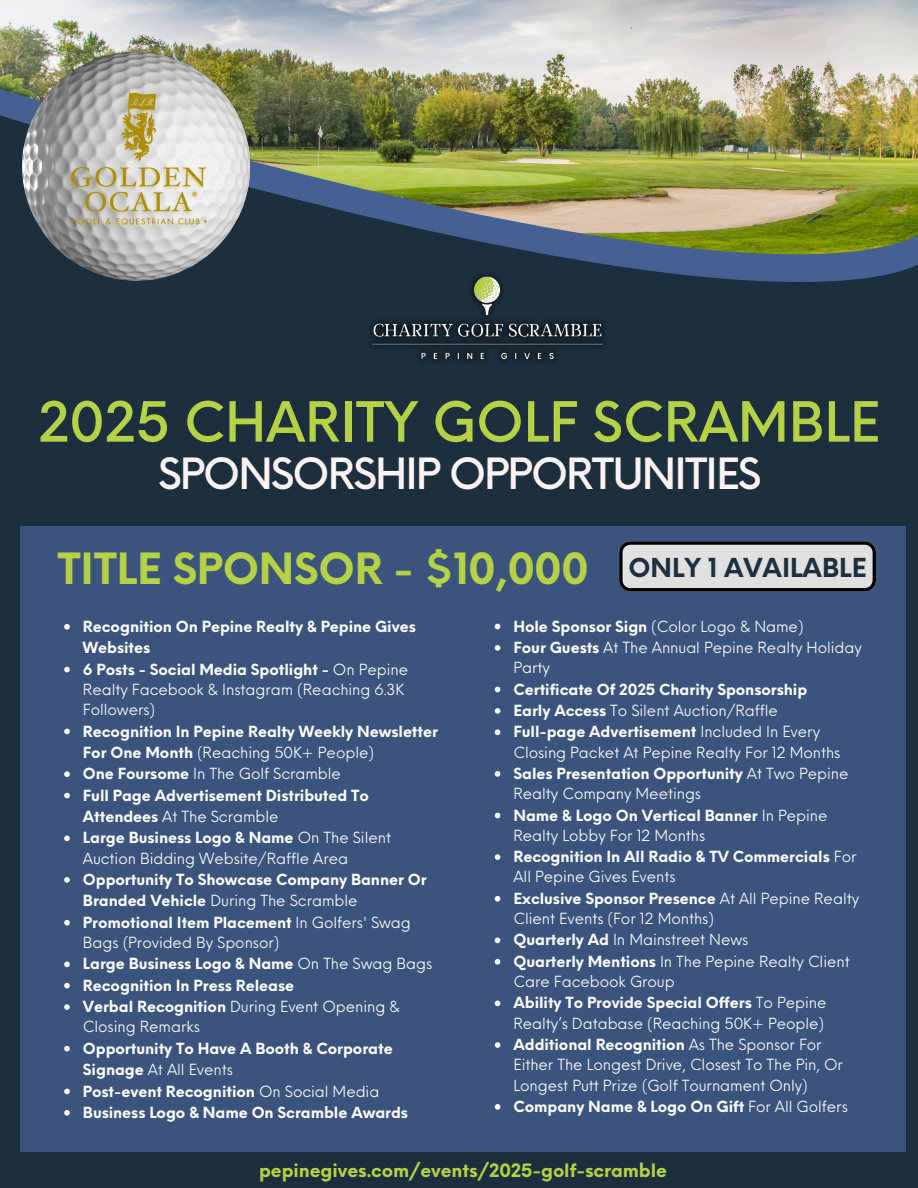
<style>
.page{position:relative;width:918px;height:1188px;background:#fff}
.page>*{position:absolute;margin:0;border:0;box-sizing:border-box;transform-origin:0 0}
.t1{font:500 54px "Neue Einstellung";letter-spacing:-.005em;color:#b6d145}
.t2{font:500 42px "Neue Einstellung";letter-spacing:-.045em;color:#fff3f3}
.t3{font:700 42px "Neue Einstellung";letter-spacing:-.005em;color:#b6d145}
.t4{font:700 25.5px "Neue Einstellung";color:#1b2f3e}
.t5{font:700 18px "Neue Einstellung";letter-spacing:-.005em;color:#b6d145}
.t6{font:15px/20.2px "Neue Einstellung";letter-spacing:-.005em;color:#fff}
.t7{font:700 15px/21.3px "Neue Einstellung";letter-spacing:-.005em;color:#fff}
.s1{font-weight:700}
.s2{font-weight:400}
</style>
<div class="page">
<img style="left:0;top:0;width:918px;height:87px">
<img style="left:274px;top:87px;width:644px;height:27px">
<div style="left:0;top:847px;width:918px;height:341px;background:#1b2f3e"></div>
<img style="left:274px;top:114px;width:644px;height:193px">
<div style="left:0;top:307px;width:918px;height:714px;background:#1b2f3e"></div>
<svg style="left:274px;top:166px;width:322px;height:141px;background:#5b6c5c"></svg>
<div style="left:21px;top:526px;width:884px;height:626px;background:#3a547d"></div>
<img style="left:0;top:18px;width:274px;height:289px">
<img style="left:64px;top:83px;width:159px;height:156px">
<svg style="left:619px;top:541px;width:257px;height:50px;background:#bebdbe"></svg>
<img style="left:340px;top:252px;width:296px;height:110px">
<svg style="left:64px;top:624px;width:6px;height:6px"></svg>
<svg style="left:64px;top:667px;width:6px;height:5px"></svg>
<svg style="left:64px;top:729px;width:6px;height:5px"></svg>
<svg style="left:64px;top:771px;width:6px;height:6px"></svg>
<svg style="left:64px;top:793px;width:6px;height:5px"></svg>
<svg style="left:64px;top:836px;width:6px;height:5px"></svg>
<svg style="left:64px;top:877px;width:6px;height:6px"></svg>
<svg style="left:64px;top:920px;width:6px;height:6px"></svg>
<svg style="left:64px;top:962px;width:6px;height:5px"></svg>
<svg style="left:64px;top:983px;width:6px;height:6px"></svg>
<svg style="left:64px;top:1004px;width:6px;height:6px"></svg>
<svg style="left:64px;top:1046px;width:6px;height:6px"></svg>
<svg style="left:64px;top:1089px;width:6px;height:5px"></svg>
<svg style="left:64px;top:1110px;width:6px;height:6px"></svg>
<svg style="left:495px;top:624px;width:5px;height:5px"></svg>
<svg style="left:495px;top:645px;width:5px;height:6px"></svg>
<svg style="left:495px;top:687px;width:5px;height:5px"></svg>
<svg style="left:495px;top:708px;width:5px;height:6px"></svg>
<svg style="left:495px;top:729px;width:5px;height:6px"></svg>
<svg style="left:495px;top:771px;width:5px;height:6px"></svg>
<svg style="left:495px;top:813px;width:5px;height:5px"></svg>
<svg style="left:495px;top:854px;width:5px;height:6px"></svg>
<svg style="left:495px;top:896px;width:5px;height:6px"></svg>
<svg style="left:495px;top:938px;width:5px;height:5px"></svg>
<svg style="left:495px;top:959px;width:5px;height:6px"></svg>
<svg style="left:495px;top:1001px;width:5px;height:5px"></svg>
<svg style="left:495px;top:1042px;width:5px;height:6px"></svg>
<svg style="left:495px;top:1104px;width:5px;height:6px"></svg>
<p class="t1" style="left:38px;top:374px;width:844px">2025 CHARITY GOLF SCRAMBLE</p>
<p class="t2" style="left:158px;top:436px;width:605px">SPONSORSHIP OPPORTUNITIES</p>
<p class="t3" style="left:57px;top:531px;width:533px">TITLE SPONSOR - $10,000</p>
<p class="t4" style="left:628px;top:545px;width:240px">ONLY 1 AVAILABLE</p>
<p class="t7" style="left:83px;top:614px;width:334px">Recognition On Pepine Realty &amp; Pepine Gives<br>Websites</p>
<p class="t6" style="left:83px;top:658px;width:327px"><span class="s1">6 Posts - Social Media Spotlight -</span> On Pepine<br>Realty Facebook &amp; Instagram (Reaching 6.3K<br>Followers)</p>
<p class="t7" style="left:83px;top:719px;width:357px">Recognition In Pepine Realty Weekly Newsletter<br>For One Month <span class="s2">(Reaching 50K+ People)</span></p>
<h1 class="t6" style="left:83px;top:762px;width:260px"><span class="s1">One Foursome</span> In The Golf Scramble</h1>
<h1 class="t7" style="left:83px;top:783px;width:288px">Full Page Advertisement Distributed To<br>Attendees <span class="s2">At The Scramble</span></h1>
<h2 class="t6" style="left:83px;top:826px;width:310px"><span class="s1">Large Business Logo &amp; Name</span> On The Silent<br>Auction Bidding Website/Raffle Area</h2>
<p class="t7" style="left:83px;top:868px;width:345px">Opportunity To Showcase Company Banner Or<br>Branded Vehicle <span class="s2">During The Scramble</span></p>
<p class="t6" style="left:83px;top:911px;width:330px"><span class="s1">Promotional Item Placement</span> In Golfers' Swag<br>Bags (Provided By Sponsor)</p>
<p class="t7" style="left:83px;top:952px;width:351px">Large Business Logo &amp; Name <span class="s2">On The Swag Bags</span></p>
<p class="t7" style="left:83px;top:973px;width:213px">Recognition In Press Release</p>
<p class="t6" style="left:83px;top:995px;width:318px"><span class="s1">Verbal Recognition</span> During Event Opening &amp;<br>Closing Remarks</p>
<p class="t7" style="left:83px;top:1036px;width:311px">Opportunity To Have A Booth &amp; Corporate<br>Signage <span class="s2">At All Events</span></p>
<p class="t7" style="left:83px;top:1079px;width:298px">Post-event Recognition <span class="s2">On Social Media</span></p>
<p class="t7" style="left:83px;top:1100px;width:327px">Business Logo &amp; Name On Scramble Awards</p>
<p class="t6" style="left:513px;top:614px;width:292px"><span class="s1">Hole Sponsor Sign</span> (Color Logo &amp; Name)</p>
<p class="t6" style="left:513px;top:636px;width:350px"><span class="s1">Four Guests</span> At The Annual Pepine Realty Holiday<br>Party</p>
<p class="t7" style="left:513px;top:677px;width:295px">Certificate Of 2025 Charity Sponsorship</p>
<p class="t6" style="left:513px;top:699px;width:266px"><span class="s1">Early Access</span> To Silent Auction/Raffle</p>
<p class="t6" style="left:513px;top:720px;width:328px"><span class="s1">Full-page Advertisement</span> Included In Every<br>Closing Packet At Pepine Realty For 12 Months</p>
<p class="t6" style="left:513px;top:762px;width:337px"><span class="s1">Sales Presentation Opportunity</span> At Two Pepine<br>Realty Company Meetings</p>
<p class="t6" style="left:513px;top:803px;width:315px"><span class="s1">Name &amp; Logo On Vertical Banner</span> In Pepine<br>Realty Lobby For 12 Months</p>
<p class="t7" style="left:513px;top:845px;width:345px;line-height:20.2px">Recognition In All Radio &amp; TV Commercials <span class="s2">For<br>All Pepine Gives Events</span></p>
<p class="t6" style="left:513px;top:887px;width:347px"><span class="s1">Exclusive Sponsor Presence</span> At All Pepine Realty<br>Client Events (For 12 Months)</p>
<p class="t6" style="left:513px;top:928px;width:236px"><span class="s1">Quarterly Ad</span> In Mainstreet News</p>
<p class="t6" style="left:513px;top:950px;width:338px"><span class="s1">Quarterly Mentions</span> In The Pepine Realty Client<br>Care Facebook Group</p>
<p class="t6" style="left:513px;top:991px;width:315px"><span class="s1">Ability To Provide Special Offers</span> To Pepine<br>Realty’s Database (Reaching 50K+ People)</p>
<p class="t6" style="left:513px;top:1033px;width:331px"><span class="s1">Additional Recognition</span> As The Sponsor For<br>Either The Longest Drive, Closest To The Pin, Or<br>Longest Putt Prize (Golf Tournament Only)</p>
<p class="t7" style="left:513px;top:1094px;width:336px">Company Name &amp; Logo On Gift <span class="s2">For All Golfers</span></p>
<p class="t5" style="left:259px;top:1154px;width:409px">pepinegives.com/events/2025-golf-scramble</p>
</div>
